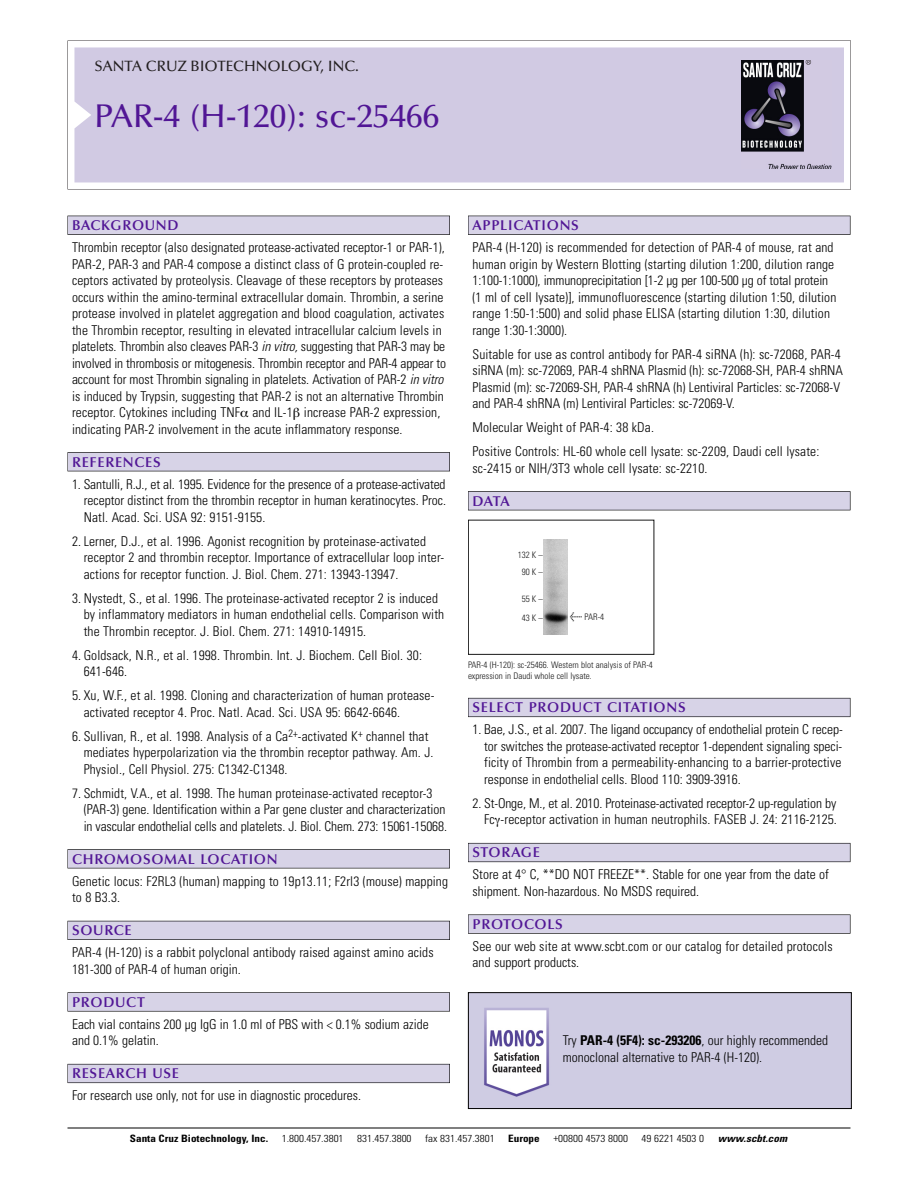
<style>
.page{position:relative;width:918px;height:1188px;background:#fff}
.page>*{position:absolute;margin:0;border:0;box-sizing:border-box;transform-origin:0 0}
.t1{font:500 33px "Optima";color:#511695}
.t2{font:500 15px "Optima";color:#231f20}
.t3{font:600 14.25px "Optima";letter-spacing:.05em;color:#511695}
.t4{font:300 condensed 13.5px/16.5px "Univers";letter-spacing:.01em;color:#000}
.t5{font:300 condensed 13.5px/16.5px "Univers";letter-spacing:-.01em;color:#000;text-align:right}
.t6{font:300 condensed 10.2px "Univers";color:#000;scale:1.1 1}
.t7{font:700 condensed 10.2px "Univers";color:#000;scale:1.1 1}
.t8{font:italic 700 condensed 10.2px "Univers";letter-spacing:.005em;color:#000;scale:1.1 1}
.t9{font:9px/10.5px "Univers Condensed Light+SPYBIE";color:#191919}
.s1{font-style:italic}
.s2{font-family:"Meta Plus Book Roman+TPWLYE";font-size:10.5px}
.s3{font-weight:700}
</style>
<div class="page">
<svg style="left:68px;top:40px;width:783px;height:149px"></svg>
<div style="left:74px;top:47px;width:770px;height:135px;background:#d1cae3"></div>
<img style="left:741px;top:60px;width:90px;height:108px">
<div style="left:68px;top:216px;width:382px;height:19px;background:#525155"></div>
<div style="left:68px;top:216px;width:381px;height:18px;background:#d7d3e7"></div>
<div style="left:68px;top:452px;width:382px;height:19px;background:#525155"></div>
<div style="left:68px;top:453px;width:381px;height:18px;background:#d7d3e7"></div>
<div style="left:68px;top:849px;width:382px;height:19px;background:#545357"></div>
<div style="left:68px;top:850px;width:381px;height:18px;background:#d7d3e7"></div>
<div style="left:68px;top:921px;width:382px;height:19px;background:#54535a"></div>
<div style="left:68px;top:921px;width:381px;height:18px;background:#d7d3e7"></div>
<svg style="left:68px;top:992px;width:382px;height:20px"></svg>
<div style="left:68px;top:993px;width:381px;height:18px;background:#d7d3e7"></div>
<div style="left:68px;top:1064px;width:382px;height:19px;background:#66646e"></div>
<div style="left:68px;top:1064px;width:381px;height:18px;background:#d7d3e7"></div>
<div style="left:468px;top:216px;width:382px;height:19px;background:#525155"></div>
<div style="left:468px;top:216px;width:382px;height:18px;background:#d7d3e7"></div>
<div style="left:468px;top:491px;width:382px;height:19px;background:#525155"></div>
<div style="left:468px;top:492px;width:382px;height:18px;background:#d7d3e7"></div>
<div style="left:468px;top:698px;width:382px;height:19px;background:#66646e"></div>
<div style="left:468px;top:698px;width:382px;height:18px;background:#d7d3e7"></div>
<div style="left:468px;top:843px;width:382px;height:19px;background:#66646d"></div>
<div style="left:468px;top:844px;width:382px;height:18px;background:#d7d3e7"></div>
<svg style="left:468px;top:914px;width:382px;height:20px"></svg>
<div style="left:468px;top:915px;width:382px;height:18px;background:#d7d3e7"></div>
<hr style="left:68px;top:1128px;width:782px;height:1px;background:#000">
<div style="left:468px;top:520px;width:186px;height:135px;border:1px solid #191919"></div>
<img style="left:544px;top:540px;width:24px;height:95px">
<img style="left:470px;top:994px;width:380px;height:113px">
<div style="left:468px;top:992px;width:384px;height:117px;border:1px solid #000"></div>
<p class="t2" style="left:94px;top:61px;width:266px">SANTA CRUZ BIOTECHNOLOGY, INC.</p>
<h1 class="t1" style="left:94px;top:103px;width:346px">PAR-4 (H-120): sc-25466</h1>
<p class="t3" style="left:72px;top:219px;width:108px">BACKGROUND</p>
<p class="t4" style="left:72px;top:240px;width:376px">Thrombin receptor (also designated protease-activated receptor-1 or PAR-1), PAR-2, PAR-3 and PAR-4 compose a distinct class of G protein-coupled re&shy;ceptors activated by proteolysis. Cleavage of these receptors by proteases occurs within the amino-terminal extracellular domain. Thrombin, a serine protease involved in platelet aggregation and blood coagulation, activates the Thrombin receptor, resulting in elevated intracellular calcium levels in platelets. Thrombin also cleaves PAR-3 <span class="s1">in vitro,</span> suggesting that PAR-3 may be involved in thrombosis or mitogenesis. Thrombin receptor and PAR-4 appear to account for most Thrombin signaling in platelets. Activation of PAR-2 <span class="s1">in vitro </span>is induced by Trypsin, suggesting that PAR-2 is not an alternative Thrombin receptor. Cytokines including TNF and IL-1 increase PAR-2 expression, indicating PAR-2 involvement in the acute inflammatory response.</p>
<p class="t3" style="left:72px;top:456px;width:90px">REFERENCES</p>
<p class="t4" style="left:84px;top:477px;width:364px;text-align:justify;text-indent:-12px">1. Santulli, R.J., et al. 1995. Evidence for the presence of a protease-activated receptor distinct from the thrombin receptor in human keratinocytes. Proc.<br>Natl. Acad. Sci. USA 92: 9151-9155.</p>
<p class="t4" style="left:84px;top:534px;width:362px;text-indent:-12px">2. Lerner, D.J., et al. 1996. Agonist recognition by proteinase-activated receptor 2 and thrombin receptor. Importance of extracellular loop inter&shy;actions for receptor function. J. Biol. Chem. 271: 13943-13947.</p>
<p class="t4" style="left:84px;top:591px;width:362px;text-indent:-12px">3. Nystedt, S., et al. 1996. The proteinase-activated receptor 2 is induced by inflammatory mediators in human endothelial cells. Comparison with the Thrombin receptor. J. Biol. Chem. 271: 14910-14915.</p>
<p class="t4" style="left:84px;top:648px;width:340px;text-indent:-12px">4. Goldsack, N.R., et al. 1998. Thrombin. Int. J. Biochem. Cell Biol. 30:<br>641-646.</p>
<p class="t4" style="left:84px;top:688px;width:352px;text-indent:-12px">5. Xu, W.F., et al. 1998. Cloning and characterization of human protease&shy;activated receptor 4. Proc. Natl. Acad. Sci. USA 95: 6642-6646.</p>
<p class="t4" style="left:84px;top:729px;width:351px;text-indent:-12px">6. Sullivan, R., et al. 1998. Analysis of a Ca<sup>2+</sup>-activated K<sup>+</sup> channel that mediates hyperpolarization via the thrombin receptor pathway. Am. J.<br>Physiol., Cell Physiol. 275: C1342-C1348.</p>
<p class="t4" style="left:84px;top:786px;width:365px;text-indent:-12px">7. Schmidt, V.A., et al. 1998. The human proteinase-activated receptor-3 (PAR-3) gene. Identification within a Par gene cluster and characterization in vascular endothelial cells and platelets. J. Biol. Chem. 273: 15061-15068.</p>
<p class="t3" style="left:72px;top:853px;width:207px">CHROMOSOMAL LOCATION</p>
<p class="t4" style="left:72px;top:874px;width:378px">Genetic locus: F2RL3 (human) mapping to 19p13.11; F2rl3 (mouse) mapping to 8 B3.3.</p>
<p class="t3" style="left:72px;top:925px;width:61px">SOURCE</p>
<p class="t4" style="left:72px;top:945px;width:363px">PAR-4 (H-120) is a rabbit polyclonal antibody raised against amino acids<br>181-300 of PAR-4 of human origin.</p>
<p class="t3" style="left:72px;top:996px;width:74px">PRODUCT</p>
<p class="t4" style="left:72px;top:1017px;width:358px">Each vial contains 200 µg IgG in 1.0 ml of PBS with &lt; 0.1% sodium azide and 0.1% gelatin.</p>
<p class="t3" style="left:72px;top:1068px;width:109px">RESEARCH USE</p>
<p class="t4" style="left:72px;top:1088px;width:290px">For research use only, not for use in diagnostic procedures.</p>
<p class="t3" style="left:473px;top:219px;width:108px">APPLICATIONS</p>
<p class="t4" style="left:473px;top:240px;width:365px">PAR-4 (H-120) is recommended for detection of PAR-4 of mouse, rat and human origin by Western Blotting (starting dilution 1:200, dilution range 1:100-1:1000), immunoprecipitation [1-2 µg per 100-500 µg of total protein (1 ml of cell lysate)], immunofluorescence (starting dilution 1:50, dilution range 1:50-1:500) and solid phase ELISA (starting dilution 1:30, dilution range 1:30-1:3000).</p>
<p class="t4" style="left:473px;top:347px;width:372px">Suitable for use as control antibody for PAR-4 siRNA (h): sc-72068, PAR-4 siRNA (m): sc-72069, PAR-4 shRNA Plasmid (h): sc-72068-SH, PAR-4 shRNA Plasmid (m): sc-72069-SH, PAR-4 shRNA (h) Lentiviral Particles: sc-72068-V and PAR-4 shRNA (m) Lentiviral Particles: sc-72069-V.</p>
<p class="t4" style="left:473px;top:416px;width:348px;line-height:24px">Molecular Weight of PAR-4: 38 kDa.<br>Positive Controls: HL-60 whole cell lysate: sc-2209, Daudi cell lysate:</p>
<p class="t4" style="left:473px;top:461px;width:236px">sc-2415 or NIH/3T3 whole cell lysate: sc-2210.</p>
<p class="t3" style="left:473px;top:495px;width:39px">DATA</p>
<p class="t9" style="left:518px;top:547px;width:26px;line-height:16.5px;text-align:center">132 K –<br>90K–</p>
<p class="t9" style="left:522px;top:589px;width:22px;line-height:19.5px">55K–<br>43K–</p>
<p class="t9" style="left:570px;top:613px;width:36px"><span class="s2">&lt;</span> PAR-4</p>
<p class="t9" style="left:468px;top:661px;width:186px">PAR-4 (H-120): sc-25466. Western blot analysis of PAR-4 expression in Daudi whole cell lysate.</p>
<p class="t3" style="left:473px;top:702px;width:215px">SELECT PRODUCT CITATIONS</p>
<p class="t4" style="left:484px;top:722px;width:360px;text-align:justify;text-indent:-12px">1. Bae, J.S., et al. 2007. The ligand occupancy of endothelial protein C recep&shy;tor switches the protease-activated receptor 1-dependent signaling speci&shy;ficity of Thrombin from a permeability-enhancing to a barrier-protective response in endothelial cells. Blood 110: 3909-3916.</p>
<p class="t5" style="left:473px;top:796px;width:366px">2. St-Onge, M., et al. 2010. Proteinase-activated receptor-2 up-regulation by<br>Fc -receptor activation in human neutrophils. FASEB J. 24: 2116-2125.</p>
<p class="t3" style="left:473px;top:847px;width:69px">STORAGE</p>
<p class="t4" style="left:473px;top:868px;width:358px">Store at 4° C, **DO NOT FREEZE**. Stable for one year from the date of shipment. Non-hazardous. No MSDS required.</p>
<p class="t3" style="left:473px;top:918px;width:92px">PROTOCOLS</p>
<p class="t4" style="left:473px;top:939px;width:362px">See our web site at www.scbt.com or our catalog for detailed protocols and support products.</p>
<p class="t4" style="left:563px;top:1033px;width:267px">Try <span class="s3">PAR-4 (5F4): sc-293206</span>, our highly recommended monoclonal alternative to PAR-4 (H-120).</p>
<p class="t7" style="left:130px;top:1135px;width:127px">Santa Cruz Biotechnology, Inc.</p>
<p class="t6" style="left:282px;top:1135px;width:58px">1.800.457.3801</p>
<p class="t6" style="left:357px;top:1135px;width:51px">831.457.3800</p>
<p class="t6" style="left:425px;top:1135px;width:65px">fax 831.457.3801</p>
<p class="t7" style="left:508px;top:1135px;width:30px">Europe</p>
<p class="t6" style="left:553px;top:1135px;width:69px">+00800 4573 8000</p>
<p class="t6" style="left:642px;top:1135px;width:58px">49 6221 4503 0</p>
<p class="t8" style="left:718px;top:1135px;width:64px">www.scbt.com</p>
</div>
